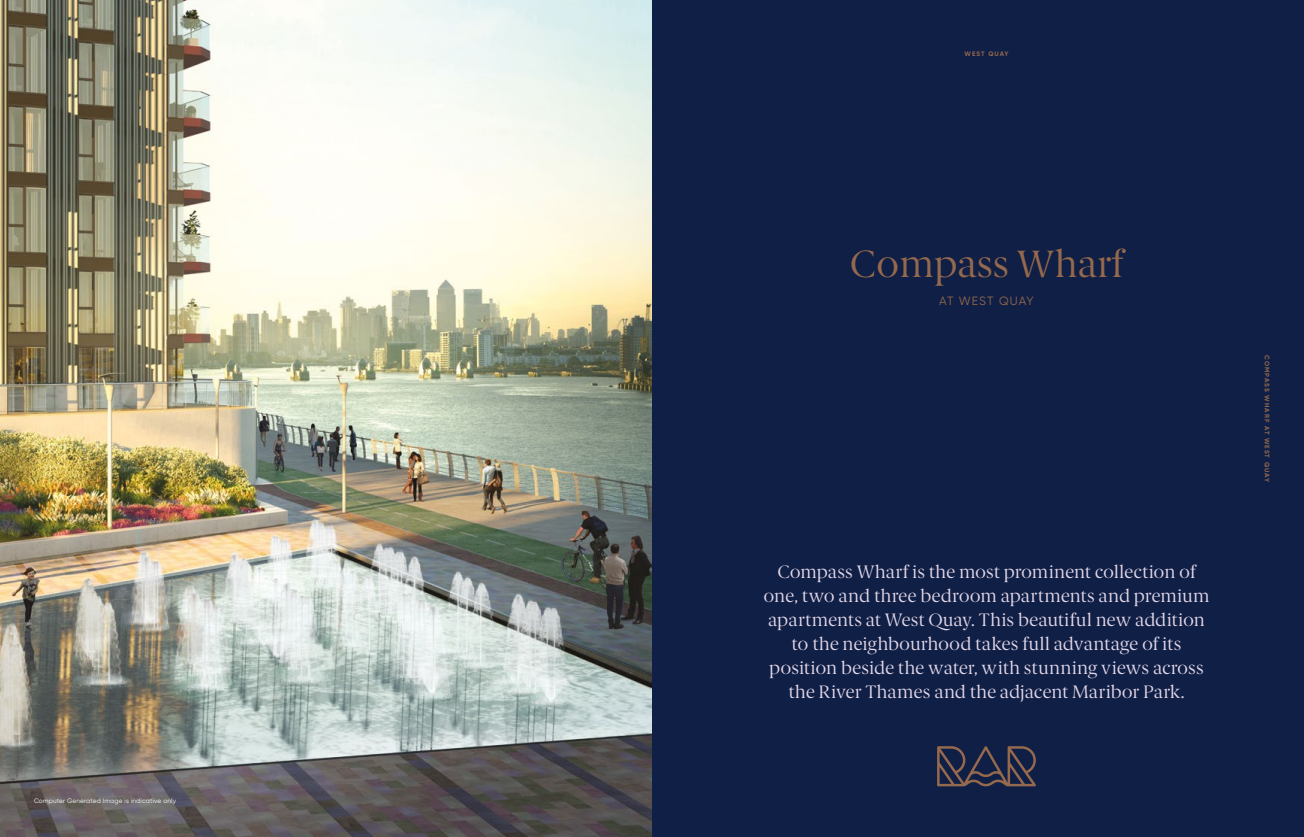
<style>
.page{position:relative;width:1304px;height:837px;background:#fff}
.page>*{position:absolute;margin:0;border:0;box-sizing:border-box;transform-origin:0 0}
.Heading{font:38px "Berlingske Serif";color:#95694d}
.intro_paragraph{font:18px/24px "Berlingske Serif";color:#e2d7e9;text-align:center}
.Subheading{font:12px "Gilroy";letter-spacing:.075em;color:#95694d}
.t1{font:6.5px "Gilroy";letter-spacing:.025em;color:#fff}
.t2{font:700 6.5px "Gilroy";letter-spacing:.155em;color:#95694d}
</style>
<div class="page">
<img style="left:0;top:0;width:652px;height:836px">
<div style="left:652px;top:0;width:652px;height:836px;background:#101f45"></div>
<svg style="left:937px;top:746px;width:99px;height:40px"></svg>
<p class="t1" style="left:34px;top:796px;width:144px">Computer Generated Image is indicative only</p>
<p class="t2" style="left:964px;top:50px;width:46px">WEST QUAY</p>
<p class="Heading" style="left:850px;top:239px;width:275px">Compass Wharf</p>
<p class="Subheading" style="left:939px;top:293px;width:96px">AT WEST QUAY</p>
<p class="intro_paragraph" style="left:777px;top:559px;width:420px">Compass Wharf is the most prominent collection of</p>
<p class="intro_paragraph" style="left:763px;top:583px;width:448px">one, two and three bedroom apartments and premium</p>
<p class="intro_paragraph" style="left:768px;top:607px;width:438px">apartments at West Quay. This beautiful new addition</p>
<p class="intro_paragraph" style="left:769px;top:631px;width:436px">to the neighbourhood takes full advantage of its position beside the water, with stunning views across the River Thames and the adjacent Maribor Park.</p>
<p class="t2" style="left:1271px;top:355px;width:128px;rotate:90deg">COMPASS WHARF AT WEST QUAY</p>
</div>
